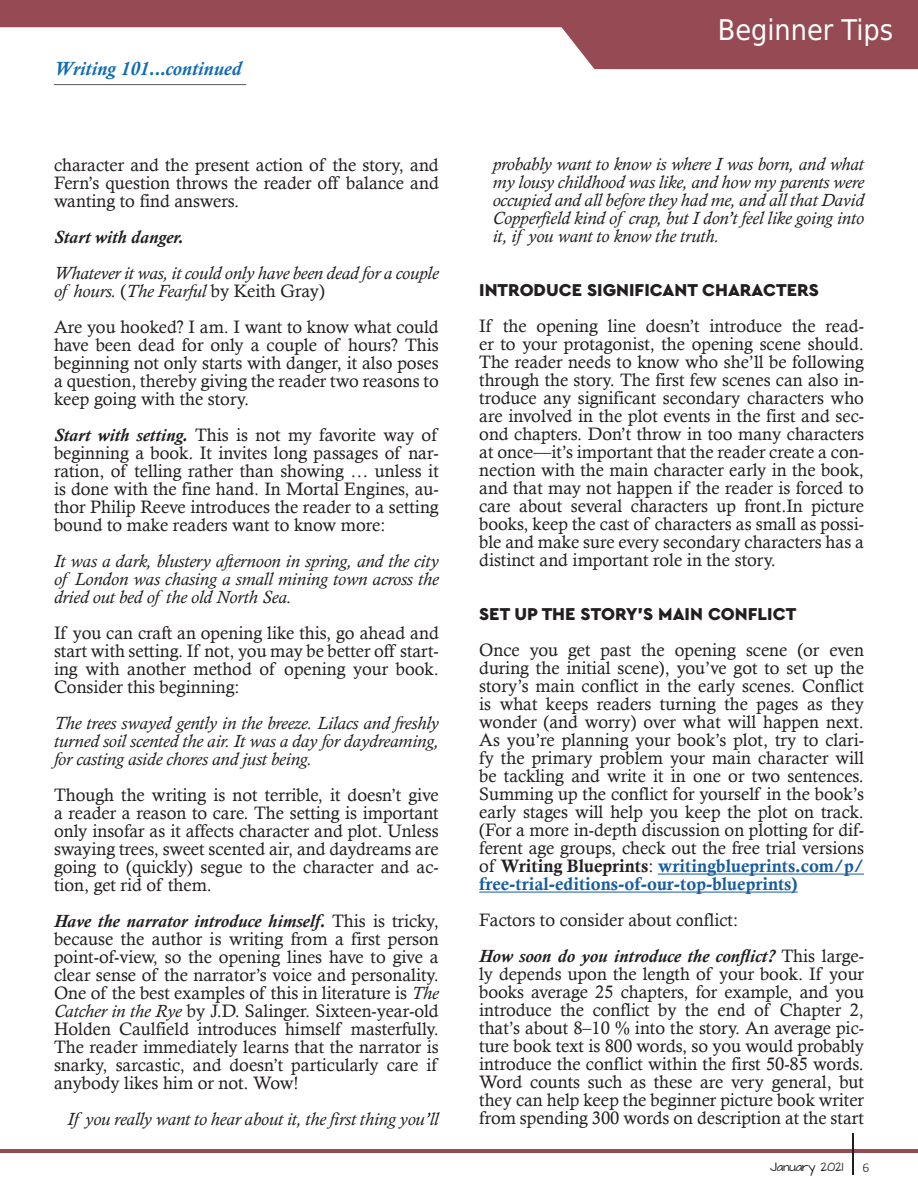
<style>
.page{position:relative;width:918px;height:1188px;background:#fff}
.page>*{position:absolute;margin:0;border:0;box-sizing:border-box;transform-origin:0 0}
.t1{font:28.5px "DejaVu Sans Condensed";color:#fff}
.t2{font:italic 700 19.5px "Calisto";color:#126cb3}
.t3{font:18px/18px "Calisto";color:#231f20;text-align:justify}
.t4{font:italic 18px/18px "Calisto";color:#231f20;text-align:justify}
.t5{font:900 18px "Cera Pro";color:#231f20}
.t6{font:italic 700 18px "Calisto";color:#231f20}
.t7{font:300 13.5px "Calibri";color:#231f20}
.t8{font:10.2px "Architects Daughter";color:#231f20}
.s1{font-style:normal}
.s2{font-weight:700;font-style:italic}
.s3{font-style:italic}
.s4{font-family:"Calis MT Bol"}
.s5{font-family:"Calis MT Bol";color:#175d9e}
</style>
<div class="page">
<hr style="left:0;top:1149px;width:918px;height:4px;background:#964a53">
<hr style="left:852px;top:1133px;width:2px;height:42px;background:#231f20">
<svg style="left:0;top:0;width:918px;height:69px;fill:#964a53"></svg>
<hr style="left:658px;top:874px;width:206px;height:1px;background:#175d9e">
<hr style="left:479px;top:892px;width:319px;height:1px;background:#175d9e">
<hr style="left:54px;top:84px;width:192px;height:1px;background:#57585a">
<p class="t2" style="left:54px;top:57px;width:189px">Writing 101...continued</p>
<p class="t3" style="left:54px;top:155px;width:386px">character and the present action of the story, and Fern’s question throws the reader off balance and wanting to find answers.</p>
<p class="t6" style="left:54px;top:226px;width:131px">Start with danger.</p>
<p class="t4" style="left:54px;top:264px;width:386px">Whatever it was, it could only have been dead for a couple of hours. <span class="s1">(</span>The Fearful <span class="s1">by Keith Gray)</span></p>
<p class="t3" style="left:54px;top:317px;width:386px">Are you hooked? I am. I want to know what could have been dead for only a couple of hours? This beginning not only starts with danger, it also poses a question, thereby giving the reader two reasons to keep going with the story.</p>
<p class="t3" style="left:54px;top:425px;width:386px"><span class="s2">Start with setting.</span> This is not my favorite way of beginning a book. It invites long passages of nar&shy;ration, of telling rather than showing … unless it is done with the fine hand. In Mortal Engines, au&shy;thor Philip Reeve introduces the reader to a setting bound to make readers want to know more:</p>
<p class="t4" style="left:54px;top:552px;width:386px">It was a dark, blustery afternoon in spring, and the city of London was chasing a small mining town across the dried out bed of the old North Sea.</p>
<p class="t3" style="left:54px;top:623px;width:386px">If you can craft an opening like this, go ahead and start with setting. If not, you may be better off start&shy;ing with another method of opening your book.<br>Consider this beginning:</p>
<p class="t4" style="left:54px;top:714px;width:386px">The trees swayed gently in the breeze. Lilacs and freshly turned soil scented the air. It was a day for daydreaming, for casting aside chores and just being.</p>
<p class="t3" style="left:54px;top:785px;width:386px">Though the writing is not terrible, it doesn’t give a reader a reason to care. The setting is important only insofar as it affects character and plot. Unless swaying trees, sweet scented air, and daydreams are going to (quickly) segue to the character and ac&shy;tion, get rid of them.</p>
<p class="t3" style="left:54px;top:911px;width:386px"><span class="s2">Have the narrator introduce himself.</span> This is tricky, because the author is writing from a first person point-of-view, so the opening lines have to give a clear sense of the narrator’s voice and personality.<br>One of the best examples of this in literature is <span class="s3">The Catcher in the Rye</span> by J.D. Salinger. Sixteen-year-old Holden Caulfield introduces himself masterfully.<br>The reader immediately learns that the narrator is snarky, sarcastic, and doesn’t particularly care if anybody likes him or not. Wow!</p>
<p class="t4" style="left:68px;top:1110px;width:373px">If you really want to hear about it, the first thing you’ll</p>
<p class="t1" style="left:718px;top:7px;width:177px">Beginner Tips</p>
<p class="t4" style="left:493px;top:155px;width:373px">probably want to know is where I was born, and what my lousy childhood was like, and how my parents were occupied and all before they had me, and all that David Copperfield kind of crap, but I don’t feel like going into it, if you want to know the truth.</p>
<p class="t5" style="left:479px;top:278px;width:341px">INTRODUCE SIGNIFICANT CHARACTERS</p>
<p class="t3" style="left:479px;top:317px;width:386px">If the opening line doesn’t introduce the read&shy;er to your protagonist, the opening scene should.<br>The reader needs to know who she’ll be following through the story. The first few scenes can also in&shy;troduce any significant secondary characters who are involved in the plot events in the first and sec&shy;ond chapters. Don’t throw in too many characters at once—it’s important that the reader create a con&shy;nection with the main character early in the book, and that may not happen if the reader is forced to care about several characters up front.In picture books, keep the cast of characters as small as possi&shy;ble and make sure every secondary characters has a distinct and important role in the story.</p>
<p class="t5" style="left:479px;top:602px;width:319px">SET UP THE STORY’S MAIN CONFLICT</p>
<p class="t3" style="left:479px;top:641px;width:386px">Once you get past the opening scene (or even during the initial scene), you’ve got to set up the story’s main conflict in the early scenes. Conflict is what keeps readers turning the pages as they wonder (and worry) over what will happen next.<br>As you’re planning your book’s plot, try to clari&shy;fy the primary problem your main character will be tackling and write it in one or two sentences.<br>Summing up the conflict for yourself in the book’s early stages will help you keep the plot on track. (For a more in-depth discussion on plotting for dif&shy;ferent age groups, check out the free trial versions of <span class="s4">Writing Blueprints</span>: <span class="s5">writingblueprints.com/p/ free-trial-editions-of-our-top-blueprints)</span></p>
<p class="t3" style="left:479px;top:911px;width:260px">Factors to consider about conflict:</p>
<p class="t3" style="left:479px;top:947px;width:386px"><span class="s2">How soon do you introduce the conflict?</span> This large&shy;ly depends upon the length of your book. If your books average 25 chapters, for example, and you introduce the conflict by the end of Chapter 2, that’s about 8–10 % into the story. An average pic&shy;ture book text is 800 words, so you would probably introduce the conflict within the first 50-85 words.<br>Word counts such as these are very general, but they can help keep the beginner picture book writer from spending 300 words on description at the start</p>
<p class="t8" style="left:770px;top:1159px;width:75px">January 2021</p>
<p class="t7" style="left:862px;top:1159px;width:8px">6</p>
</div>
